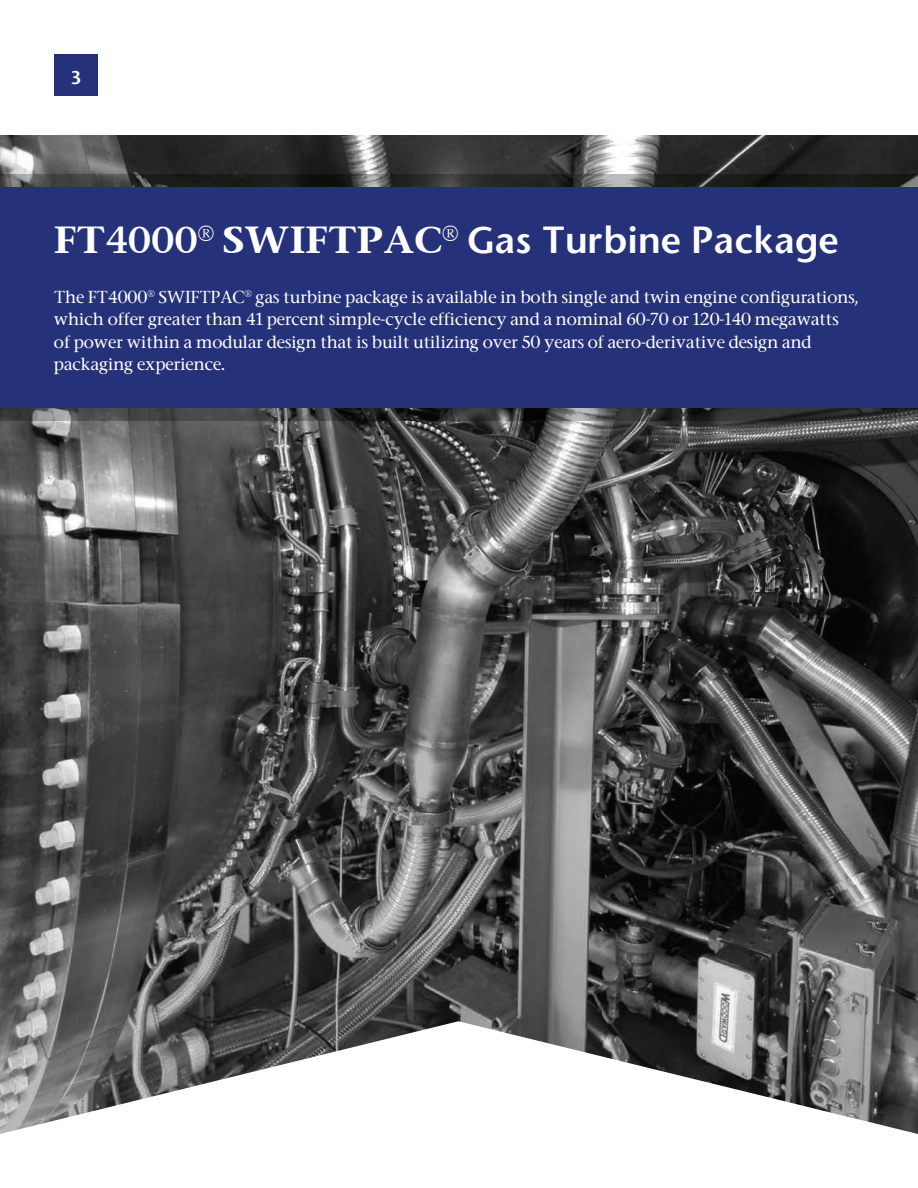
<style>
.page{position:relative;width:918px;height:1188px;background:#fff}
.page>*{position:absolute;margin:0;border:0;box-sizing:border-box;transform-origin:0 0}
.t1{font:36px "Stone Sans Semi Boold";color:#fff}
.t2{font:18px "Stone Sans Semi Boold";color:#fff}
.t3{font:500 16.5px/22.5px "Stone Serif";color:#fff}
.s1{font-family:"Stone Serif Semi Boold"}
</style>
<div class="page">
<img style="left:0;top:135px;width:918px;height:886px">
<img style="left:0;top:175px;width:918px;height:246px">
<div style="left:0;top:188px;width:918px;height:220px;background:#253179"></div>
<div style="left:54px;top:54px;width:44px;height:42px;background:#253179"></div>
<svg style="left:0;top:1021px;width:918px;height:113px"></svg>
<p class="t2" style="left:71px;top:66px;width:12px">3</p>
<h1 class="t1" style="left:54px;top:217px;width:787px"><span class="s1">FT4000</span><sup>®</sup> <span class="s1">SWIFTPAC</span><sup>®</sup> Gas Turbine Package</h1>
<p class="t3" style="left:54px;top:285px;width:806px">The FT4000<sup>®</sup> SWIFTPAC<sup>®</sup> gas turbine package is available in both single and twin engine configurations, which offer greater than 41 percent simple-cycle efficiency and a nominal 60-70 or 120-140 megawatts of power within a modular design that is built utilizing over 50 years of aero-derivative design and packaging experience.</p>
</div>
